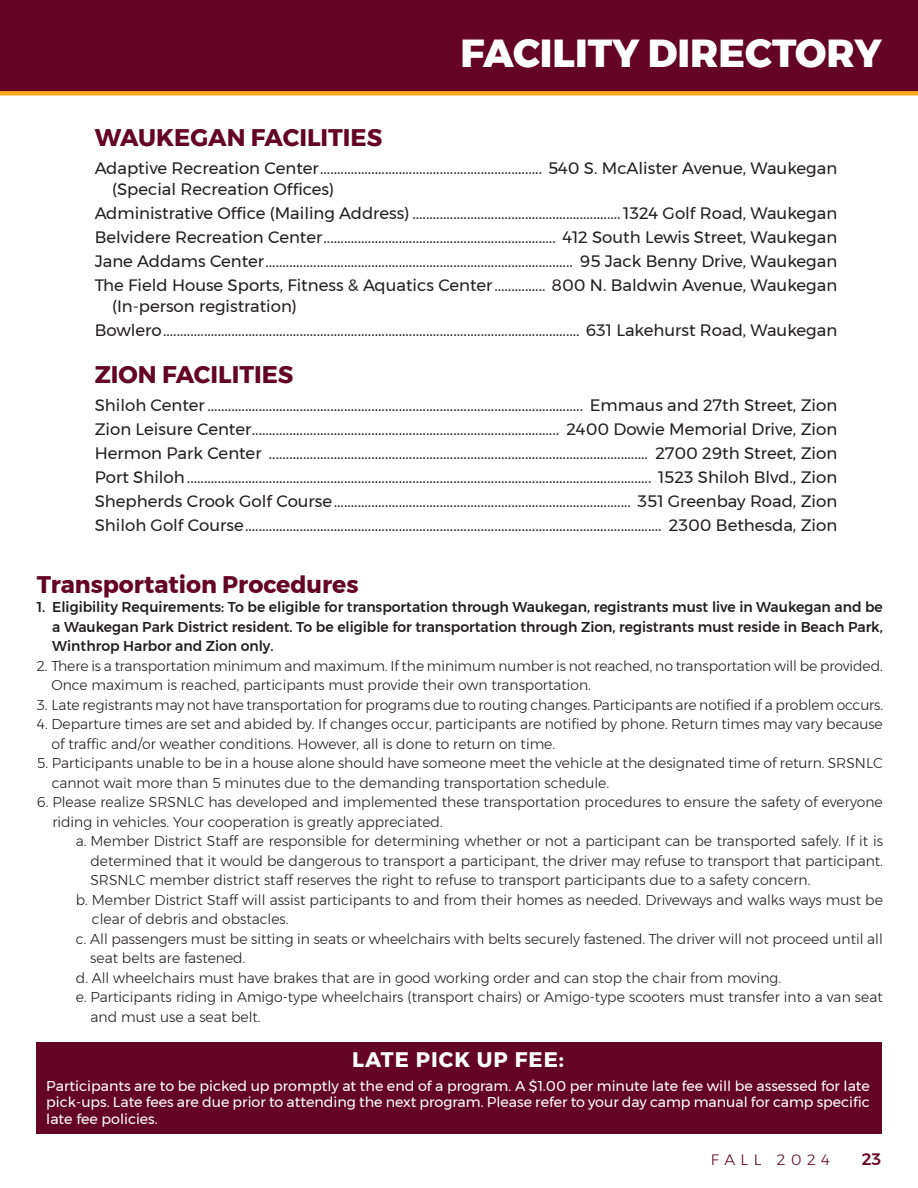
<style>
.page{position:relative;width:918px;height:1188px;background:#fff}
.page>*{position:absolute;margin:0;border:0;box-sizing:border-box;transform-origin:0 0}
.t1{font:800 39px "Montserrat";color:#fff}
.t2{font:700 24px "Montserrat";color:#640525}
.t3{font:700 21px "Montserrat";letter-spacing:.05em;color:#fff}
.t4{font:16.5px/24px "Montserrat";color:#231f20}
.t5{font:500 16.5px "Montserrat";color:#640525}
.t6{font:300 15px "Montserrat";letter-spacing:.37em;color:#640525}
.t7{font:300 14.25px/19.5px "Montserrat";color:#231f20}
.t8{font:500 14.25px/19.5px "Montserrat";color:#231f20;text-align:justify}
.t9{font:14.25px/16.5px "Montserrat";color:#fff;text-align:justify}
</style>
<div class="page">
<div style="left:0;top:0;width:918px;height:93px;background:#640525"></div>
<div style="left:0;top:91px;width:918px;height:5px;background:#f9a71b"></div>
<div style="left:36px;top:1042px;width:845px;height:92px;background:#640525"></div>
<p class="t1" style="left:460px;top:22px;width:423px">FACILITY DIRECTORY</p>
<p class="t2" style="left:95px;top:118px;width:289px">WAUKEGAN FACILITIES</p>
<p class="t4" style="left:95px;top:156px;width:744px">Adaptive Recreation Center................................................................. 540 S. McAlister Avenue, Waukegan</p>
<p class="t4" style="left:95px;top:177px;width:744px;text-indent:17px">(Special Recreation Offices)<br>Administrative Office (Mailing Address) ............................................................. 1324 Golf Road, Waukegan</p>
<p class="t4" style="left:95px;top:225px;width:744px;text-align:justify">Belvidere Recreation Center.................................................................... 412 South Lewis Street, Waukegan Jane Addams Center.......................................................................................... 95 Jack Benny Drive, Waukegan The Field House Sports, Fitness &amp; Aquatics Center............... 800 N. Baldwin Avenue, Waukegan</p>
<p class="t4" style="left:95px;top:294px;width:744px;text-indent:17px">(In-person registration)<br>Bowlero.......................................................................................................................... 631 Lakehurst Road, Waukegan</p>
<p class="t2" style="left:95px;top:355px;width:200px">ZION FACILITIES</p>
<p class="t4" style="left:95px;top:393px;width:744px;text-align:justify">Shiloh Center.............................................................................................................. Emmaus and 27th Street, Zion Zion Leisure Center.......................................................................................... 2400 Dowie Memorial Drive, Zion Hermon Park Center ............................................................................................................... 2700 29th Street, Zion Port Shiloh........................................................................................................................................ 1523 Shiloh Blvd., Zion</p>
<p class="t4" style="left:95px;top:489px;width:744px">Shepherds Crook Golf Course....................................................................................... 351 Greenbay Road, Zion</p>
<p class="t4" style="left:95px;top:513px;width:744px">Shiloh Golf Course.......................................................................................................................... 2300 Bethesda, Zion</p>
<p class="t2" style="left:37px;top:565px;width:323px">Transportation Procedures</p>
<p class="t8" style="left:52px;top:598px;width:832px;text-indent:-15px">1. Eligibility Requirements: To be eligible for transportation through Waukegan, registrants must live in Waukegan and be a Waukegan Park District resident. To be eligible for transportation through Zion, registrants must reside in Beach Park, Winthrop Harbor and Zion only.</p>
<p class="t7" style="left:51px;top:656px;width:833px;text-indent:-15px">2. There is a transportation minimum and maximum. If the minimum number is not reached, no transportation will be provided.<br>Once maximum is reached, participants must provide their own transportation.</p>
<p class="t7" style="left:37px;top:695px;width:848px">3. Late registrants may not have transportation for programs due to routing changes. Participants are notified if a problem occurs.</p>
<p class="t7" style="left:52px;top:714px;width:833px;text-indent:-15px">4. Departure times are set and abided by. If changes occur, participants are notified by phone. Return times may vary because of traffic and/or weather conditions. However, all is done to return on time.</p>
<p class="t7" style="left:52px;top:753px;width:832px;text-indent:-15px">5. Participants unable to be in a house alone should have someone meet the vehicle at the designated time of return. SRSNLC cannot wait more than 5 minutes due to the demanding transportation schedule.</p>
<p class="t7" style="left:52px;top:792px;width:832px;text-indent:-15px">6. Please realize SRSNLC has developed and implemented these transportation procedures to ensure the safety of everyone riding in vehicles. Your cooperation is greatly appreciated.</p>
<p class="t7" style="left:90px;top:831px;width:794px;text-align:justify;text-indent:-15px">a. Member District Staff are responsible for determining whether or not a participant can be transported safely. If it is determined that it would be dangerous to transport a participant, the driver may refuse to transport that participant.<br>SRSNLC member district staff reserves the right to refuse to transport participants due to a safety concern.</p>
<p class="t7" style="left:92px;top:890px;width:793px;text-indent:-16px">b. Member District Staff will assist participants to and from their homes as needed. Driveways and walks ways must be clear of debris and obstacles.</p>
<p class="t7" style="left:90px;top:929px;width:794px;text-indent:-14px">c. All passengers must be sitting in seats or wheelchairs with belts securely fastened. The driver will not proceed until all seat belts are fastened.</p>
<p class="t7" style="left:76px;top:968px;width:707px">d. All wheelchairs must have brakes that are in good working order and can stop the chair from moving.</p>
<p class="t7" style="left:91px;top:987px;width:794px;text-indent:-15px">e. Participants riding in Amigo-type wheelchairs (transport chairs) or Amigo-type scooters must transfer into a van seat and must use a seat belt.</p>
<p class="t3" style="left:352px;top:1043px;width:213px">LATE PICK UP FEE:</p>
<p class="t9" style="left:46px;top:1078px;width:825px">Participants are to be picked up promptly at the end of a program. A $1.00 per minute late fee will be assessed for late pick-ups. Late fees are due prior to attending the next program. Please refer to your day camp manual for camp specific late fee policies.</p>
<p class="t6" style="left:711px;top:1148px;width:121px">FALL 2024</p>
<p class="t5" style="left:862px;top:1146px;width:21px">23</p>
</div>
